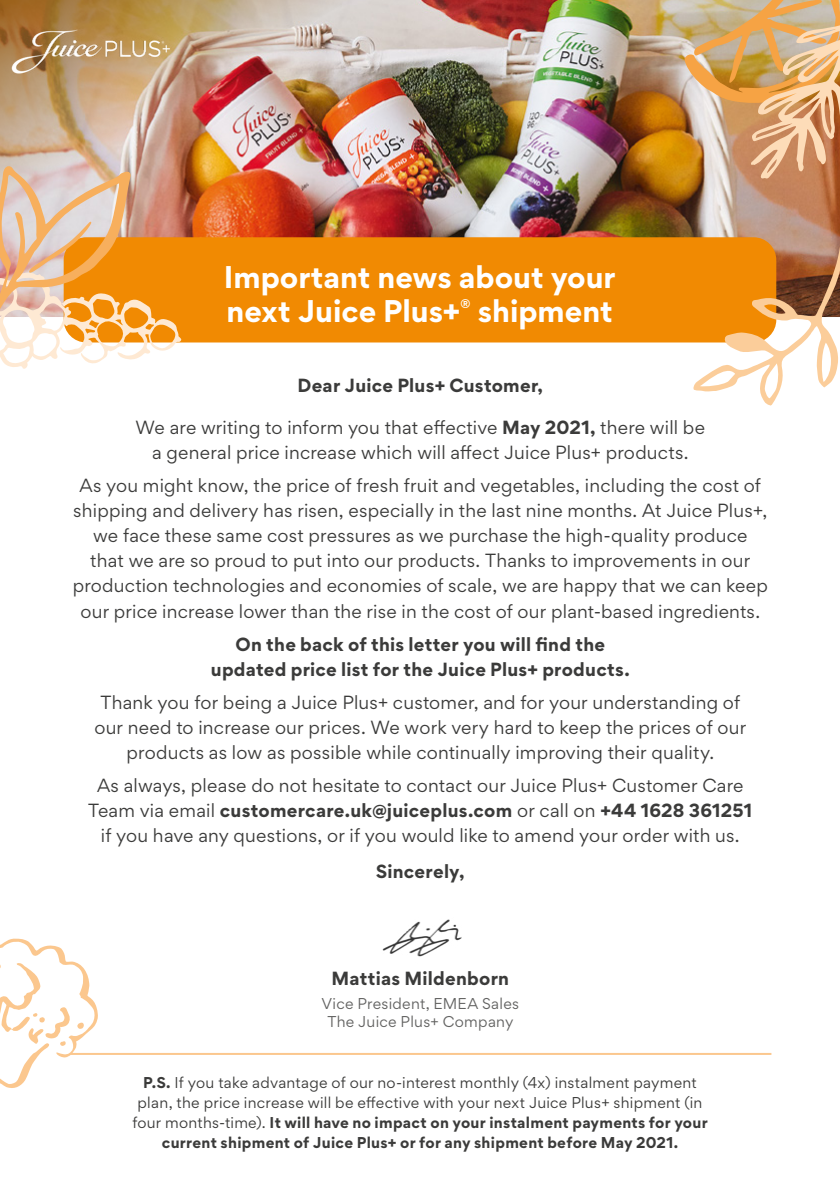
<style>
.page{position:relative;width:840px;height:1191px;background:#fff}
.page>*{position:absolute;margin:0;border:0;box-sizing:border-box;transform-origin:0 0}
.t1{font:700 28px/33.8px "Gordita";color:#fff}
.t2{font:17px/25px "Gordita";letter-spacing:.01em;color:#3b3b3a;text-align:center}
.t3{font:700 17px/25px "Gordita";letter-spacing:.015em;color:#3b3b3a;text-align:center}
.t4{font:14px/20px "Gordita";letter-spacing:.02em;color:#3b3b3a;text-align:center}
.t5{font:14px/18px "Gordita";letter-spacing:.02em;color:#626261;text-align:center}
.s1{font-weight:700}
</style>
<div class="page">
<img style="left:0;top:0;width:839px;height:237px">
<img style="left:683px;top:0;width:156px;height:179px">
<svg style="left:0;top:938px;width:98px;height:150px"></svg>
<img style="left:6px;top:6px;width:175px;height:85px">
<div style="left:64px;top:237px;width:711px;height:105px;background:#f18a02;border-radius:23px"></div>
<svg style="left:692px;top:213px;width:147px;height:193px"></svg>
<hr style="left:70px;top:1053px;width:701px;height:2px;background:#fbc78e">
<svg style="left:0;top:165px;width:181px;height:204px"></svg>
<img style="left:382px;top:919px;width:80px;height:38px">
<h1 class="t1" style="left:224px;top:259px;width:393px">Important news about your next Juice Plus+<sup>®</sup> shipment</h1>
<p class="t3" style="left:297px;top:373px;width:247px">Dear Juice Plus+ Customer,</p>
<p class="t2" style="left:135px;top:415px;width:570px">We are writing to inform you that effective <span class="s1">May 2021,</span> there will be a general price increase which will affect Juice Plus+ products.</p>
<p class="t2" style="left:73px;top:473px;width:696px">As you might know, the price of fresh fruit and vegetables, including the cost of shipping and delivery has risen, especially in the last nine months. At Juice Plus+, we face these same cost pressures as we purchase the high-quality produce<br>that we are so proud to put into our products. Thanks to improvements in our production technologies and economies of scale, we are happy that we can keep our price increase lower than the rise in the cost of our plant-based ingredients.</p>
<p class="t3" style="left:211px;top:631px;width:420px">On the back of this letter you will find the updated price list for the Juice Plus+ products.</p>
<p class="t2" style="left:94px;top:689px;width:653px">Thank you for being a Juice Plus+ customer, and for your understanding of our need to increase our prices. We work very hard to keep the prices of our products as low as possible while continually improving their quality.</p>
<p class="t2" style="left:88px;top:772px;width:665px">As always, please do not hesitate to contact our Juice Plus+ Customer Care<br>Team via email <span class="s1">customercare.uk@juiceplus.com</span> or call on <span class="s1">+44 1628 361251 </span>if you have any questions, or if you would like to amend your order with us.</p>
<p class="t3" style="left:376px;top:858px;width:90px">Sincerely,</p>
<p class="t3" style="left:331px;top:965px;width:179px">Mattias Mildenborn</p>
<p class="t5" style="left:321px;top:993px;width:199px">Vice President, EMEA Sales<br>The Juice Plus+ Company</p>
<p class="t4" style="left:132px;top:1072px;width:576px"><span class="s1">P.S.</span> If you take advantage of our no-interest monthly (4x) instalment payment plan, the price increase will be effective with your next Juice Plus+ shipment (in four months-time). <span class="s1">It will have no impact on your instalment payments for your current shipment of Juice Plus+ or for any shipment before May 2021.</span></p>
</div>
